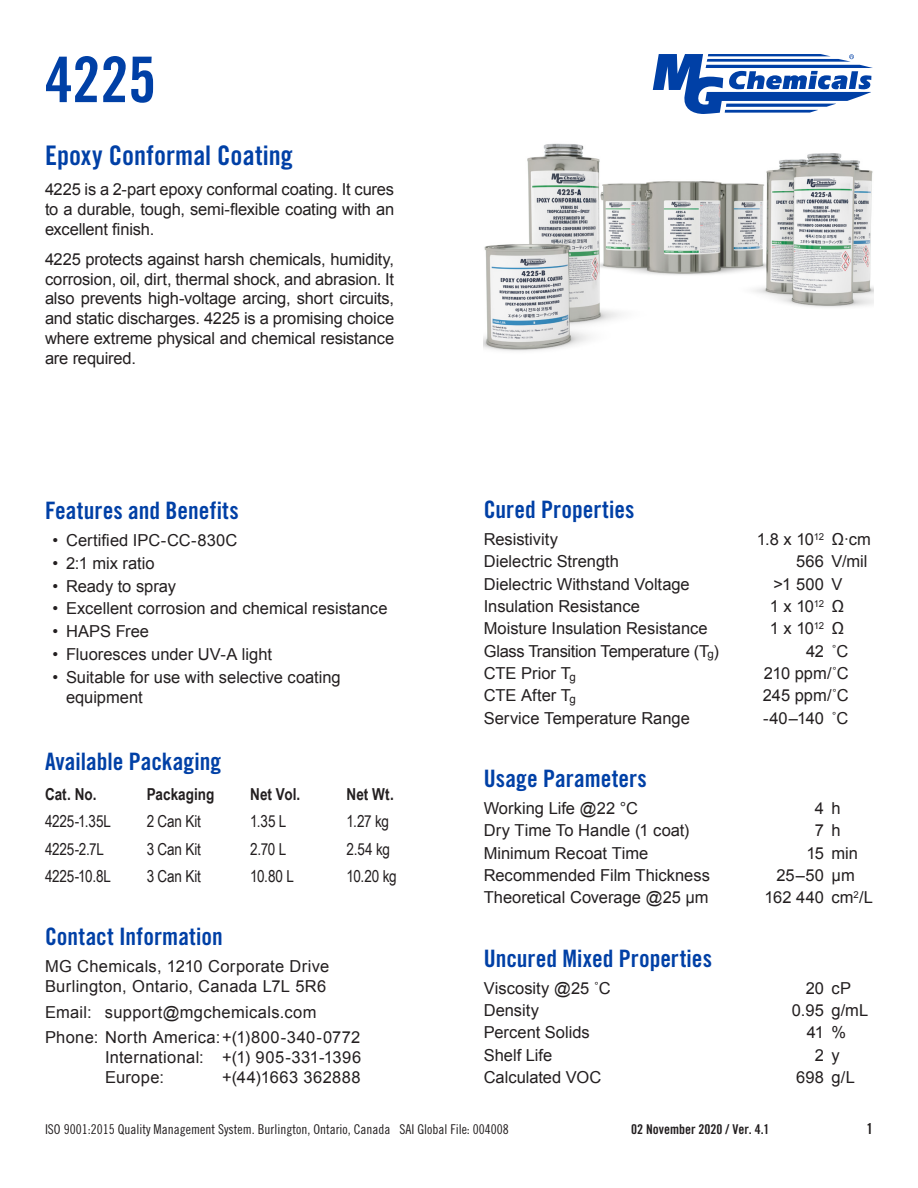
<style>
.page{position:relative;width:918px;height:1188px;background:#fff}
.page>*{position:absolute;margin:0;border:0;box-sizing:border-box;transform-origin:0 0}
.t1{font:63px "Trade Gothic Bold Cond Twenty";color:#0040a6}
.Product_Name_Descrip{font:27px "Trade Gothic Bold Cond Twenty";color:#0040a6}
.H2_space_after{font:24px "Trade Gothic Bold Cond Twenty";color:#0040a6}
.Properties_List{font:16.5px "Arial";color:#231f20}
.Body_Text{font:16.5px/19.8px "Arial";letter-spacing:-.01em;color:#231f20;text-align:justify}
.Contact_Information{font:16.5px "Arial";letter-spacing:.02em;color:#231f20}
.Bullet_List_-_Featur{font:16.5px/19.8px "Arial";color:#231f20}
.Table_Body_Text{font:16.5px "Arial Narrow";letter-spacing:-.015em;color:#231f20}
.Properties_List-2{font:16.5px "Arial";letter-spacing:-.02em;color:#231f20}
.Table_Heading{font:700 16.5px "Arial Narrow";letter-spacing:.005em;color:#231f20}
.t2{font:15px "Trade Gothic Bold Cond Twenty";color:#231f20}
.t3{font:13.5px "Trade Gothic LT Std Cn 18";color:#231f20}
.t4{font:13.5px "Trade Gothic Bold Cond Twenty";color:#231f20}
</style>
<div class="page">
<svg style="left:653px;top:54px;width:220px;height:60px"></svg>
<img style="left:484px;top:143px;width:389px;height:208px">
<h1 class="t1" style="left:45px;top:41px;width:113px">4225</h1>
<p class="Product_Name_Descrip" style="left:45px;top:139px;width:249px">Epoxy Conformal Coating</p>
<p class="Body_Text" style="left:45px;top:179px;width:351px">4225 is a 2-part epoxy conformal coating. It cures to a durable, tough, semi-flexible coating with an excellent finish.</p>
<p class="Body_Text" style="left:45px;top:249px;width:351px">4225 protects against harsh chemicals, humidity, corrosion, oil, dirt, thermal shock, and abrasion. It also prevents high-voltage arcing, short circuits, and static discharges. 4225 is a promising choice where extreme physical and chemical resistance are required.</p>
<p class="H2_space_after" style="left:45px;top:496px;width:195px">Features and Benefits</p>
<p class="Bullet_List_-_Featur" style="left:52px;top:530px;width:186px">• Certified IPC-CC-830C</p>
<p class="Bullet_List_-_Featur" style="left:52px;top:553px;width:104px">• 2:1 mix ratio</p>
<p class="Bullet_List_-_Featur" style="left:52px;top:576px;width:125px">• Ready to spray</p>
<p class="Bullet_List_-_Featur" style="left:52px;top:599px;width:337px">• Excellent corrosion and chemical resistance</p>
<p class="Bullet_List_-_Featur" style="left:52px;top:622px;width:98px">• HAPS Free</p>
<p class="Bullet_List_-_Featur" style="left:52px;top:644px;width:221px">• Fluoresces under UV-A light</p>
<p class="Bullet_List_-_Featur" style="left:66px;top:667px;width:276px;text-indent:-14px">• Suitable for use with selective coating equipment</p>
<p class="H2_space_after" style="left:45px;top:747px;width:178px">Available Packaging</p>
<p class="Table_Heading" style="left:45px;top:782px;width:53px">Cat. No.</p>
<p class="Table_Heading" style="left:147px;top:782px;width:69px">Packaging</p>
<p class="Table_Heading" style="left:250px;top:782px;width:52px">Net Vol.</p>
<p class="Table_Heading" style="left:346px;top:782px;width:49px">Net Wt.</p>
<p class="Table_Body_Text" style="left:45px;top:810px;width:68px">4225-1.35L</p>
<p class="Table_Body_Text" style="left:147px;top:810px;width:56px">2 Can Kit</p>
<p class="Table_Body_Text" style="left:250px;top:810px;width:38px">1.35 L</p>
<p class="Table_Body_Text" style="left:346px;top:810px;width:44px">1.27 kg</p>
<p class="Table_Body_Text" style="left:45px;top:837px;width:61px">4225-2.7L</p>
<p class="Table_Body_Text" style="left:147px;top:837px;width:56px">3 Can Kit</p>
<p class="Table_Body_Text" style="left:250px;top:837px;width:38px">2.70 L</p>
<p class="Table_Body_Text" style="left:346px;top:837px;width:45px">2.54 kg</p>
<p class="Table_Body_Text" style="left:45px;top:864px;width:68px">4225-10.8L</p>
<p class="Table_Body_Text" style="left:147px;top:864px;width:56px">3 Can Kit</p>
<p class="Table_Body_Text" style="left:250px;top:864px;width:45px">10.80 L</p>
<p class="Table_Body_Text" style="left:346px;top:864px;width:52px">10.20 kg</p>
<p class="H2_space_after" style="left:45px;top:922px;width:179px">Contact Information</p>
<p class="Contact_Information" style="left:45px;top:955px;width:286px">MG Chemicals, 1210 Corporate Drive</p>
<p class="Contact_Information" style="left:45px;top:975px;width:283px">Burlington, Ontario, Canada L7L 5R6</p>
<p class="Contact_Information" style="left:45px;top:1001px;width:273px">Email: support@mgchemicals.com</p>
<p class="Contact_Information" style="left:45px;top:1027px;width:317px">Phone: North America: +(1)800-340-0772</p>
<p class="Contact_Information" style="left:105px;top:1047px;width:258px">International: +(1) 905-331-1396</p>
<p class="Contact_Information" style="left:105px;top:1066px;width:60px">Europe:</p>
<p class="Contact_Information" style="left:222px;top:1066px;width:140px">+(44)1663 362888</p>
<p class="H2_space_after" style="left:484px;top:495px;width:152px">Cured Properties</p>
<p class="Properties_List" style="left:484px;top:529px;width:76px">Resistivity</p>
<p class="Properties_List" style="left:757px;top:529px;width:116px">1.8 x 10<sup>12</sup> Ω·cm</p>
<p class="Properties_List" style="left:484px;top:551px;width:137px">Dielectric Strength</p>
<p class="Properties_List" style="left:796px;top:551px;width:73px">566 V/mil</p>
<p class="Properties_List" style="left:484px;top:573px;width:208px">Dielectric Withstand Voltage</p>
<p class="Properties_List" style="left:774px;top:573px;width:71px">&gt;1 500 V</p>
<p class="Properties_List" style="left:484px;top:596px;width:158px">Insulation Resistance</p>
<p class="Properties_List" style="left:770px;top:596px;width:76px">1 x 10<sup>12</sup> Ω</p>
<p class="Properties_List" style="left:484px;top:618px;width:226px">Moisture Insulation Resistance</p>
<p class="Properties_List" style="left:770px;top:618px;width:76px">1 x 10<sup>12</sup> Ω</p>
<p class="Properties_List-2" style="left:484px;top:640px;width:237px">Glass Transition Temperature (T<sub>g</sub>)</p>
<p class="Properties_List" style="left:806px;top:640px;width:44px">42 ˚C</p>
<p class="Properties_List" style="left:484px;top:662px;width:94px">CTE Prior T<sub>g</sub></p>
<p class="Properties_List" style="left:764px;top:662px;width:87px">210 ppm/˚C</p>
<p class="Properties_List" style="left:484px;top:685px;width:94px">CTE After T<sub>g</sub></p>
<p class="Properties_List" style="left:763px;top:685px;width:88px">245 ppm/˚C</p>
<p class="Properties_List" style="left:484px;top:707px;width:208px">Service Temperature Range</p>
<p class="Properties_List" style="left:763px;top:707px;width:87px">-40–140 ˚C</p>
<p class="H2_space_after" style="left:484px;top:764px;width:165px">Usage Parameters</p>
<p class="Properties_List" style="left:484px;top:797px;width:156px">Working Life @22 °C</p>
<p class="Properties_List" style="left:815px;top:797px;width:27px">4 h</p>
<p class="Properties_List" style="left:484px;top:820px;width:207px">Dry Time To Handle (1 coat)</p>
<p class="Properties_List" style="left:815px;top:820px;width:27px">7 h</p>
<p class="Properties_List" style="left:484px;top:842px;width:166px">Minimum Recoat Time</p>
<p class="Properties_List" style="left:806px;top:842px;width:53px">15 min</p>
<p class="Properties_List" style="left:484px;top:864px;width:228px">Recommended Film Thickness</p>
<p class="Properties_List" style="left:777px;top:864px;width:80px">25–50 µm</p>
<p class="Properties_List" style="left:484px;top:887px;width:226px">Theoretical Coverage @25 µm</p>
<p class="Properties_List" style="left:765px;top:887px;width:110px">162 440 cm<sup>2</sup>/L</p>
<p class="H2_space_after" style="left:484px;top:944px;width:230px">Uncured Mixed Properties</p>
<p class="Properties_List" style="left:484px;top:977px;width:129px">Viscosity @25 ˚C</p>
<p class="Properties_List" style="left:806px;top:977px;width:47px">20 cP</p>
<p class="Properties_List" style="left:484px;top:999px;width:57px">Density</p>
<p class="Properties_List" style="left:792px;top:999px;width:78px">0.95 g/mL</p>
<p class="Properties_List" style="left:484px;top:1022px;width:107px">Percent Solids</p>
<p class="Properties_List" style="left:807px;top:1022px;width:41px">41 %</p>
<p class="Properties_List" style="left:484px;top:1044px;width:70px">Shelf Life</p>
<p class="Properties_List" style="left:815px;top:1044px;width:26px">2 y</p>
<p class="Properties_List" style="left:484px;top:1066px;width:119px">Calculated VOC</p>
<p class="Properties_List" style="left:796px;top:1066px;width:60px">698 g/L</p>
<p class="t3" style="left:45px;top:1121px;width:465px">ISO 9001:2015 Quality Management System. Burlington, Ontario, Canada SAI Global File: 004008</p>
<p class="t4" style="left:631px;top:1121px;width:140px">02 November 2020 / Ver. 4.1</p>
<p class="t2" style="left:866px;top:1120px;width:8px">1</p>
</div>
